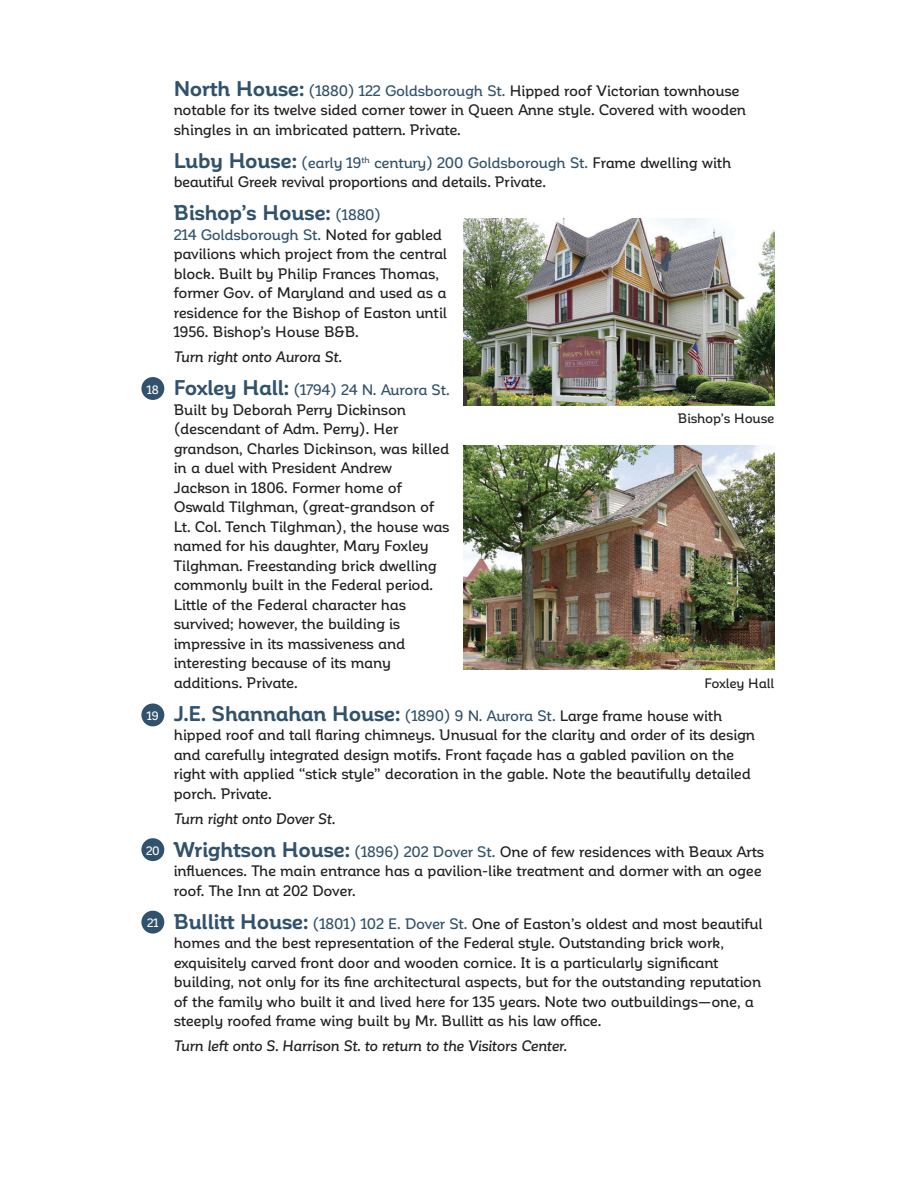
<style>
.page{position:relative;width:918px;height:1188px;background:#fff}
.page>*{position:absolute;margin:0;border:0;box-sizing:border-box;transform-origin:0 0}
.body{font:700 21px "Corporative Soft Alt";letter-spacing:-.015em;color:#31526c}
.body-2{font:500 15px/19.5px "Corporative Soft Alt";letter-spacing:-.02em;color:#231f20}
.italic{font:italic 500 15px "Corporative Soft Alt";letter-spacing:-.015em;color:#231f20}
.t1{font:500 13.5px "Corporative Soft Alt";letter-spacing:-.02em;color:#231f20}
.body-3{font:500 12px "Corporative Soft Alt";letter-spacing:-.01em;color:#fff}
.s1{font-weight:700;font-size:21px;color:#31526c}
.s2{color:#31526c}
.s3{font-weight:500;font-size:15px}
.s4{font-weight:500;font-size:15px;color:#231f20}
</style>
<div class="page">
<div style="left:141px;top:377px;width:23px;height:23px;background:#31526c;border-radius:50%"></div>
<div style="left:141px;top:704px;width:23px;height:22px;background:#31526c;border-radius:50%"></div>
<div style="left:141px;top:838px;width:23px;height:23px;background:#31526c;border-radius:50%"></div>
<div style="left:141px;top:911px;width:23px;height:23px;background:#31526c;border-radius:50%"></div>
<img style="left:463px;top:446px;width:311px;height:224px">
<img style="left:463px;top:219px;width:311px;height:187px">
<p class="body-3" style="left:147px;top:383px;width:13px">18</p>
<p class="body-3" style="left:147px;top:709px;width:13px">19</p>
<p class="body-3" style="left:146px;top:844px;width:15px">20</p>
<p class="body-3" style="left:147px;top:917px;width:13px">21</p>
<p class="body-2" style="left:174px;top:81px;width:574px"><span class="s1">North House:</span> <span class="s2">(1880) 122 Goldsborough St.</span> Hipped roof Victorian townhouse notable for its twelve sided corner tower in Queen Anne style. Covered with wooden shingles in an imbricated pattern. Private.</p>
<p class="body-2" style="left:174px;top:153px;width:559px"><span class="s1">Luby House:</span> <span class="s2">(early 19</span><sup>th</sup> <span class="s2">century) 200 Goldsborough St.</span> Frame dwelling with beautiful Greek revival proportions and details. Private.</p>
<p class="body" style="left:174px;top:202px;width:209px">Bishop’s House: <span class="s3">(1880)</span></p>
<p class="body-2" style="left:174px;top:225px;width:275px"><span class="s2">214 Goldsborough St.</span> Noted for gabled pavilions which project from the central block. Built by Philip Frances Thomas, former Gov. of Maryland and used as a residence for the Bishop of Easton until 1956. Bishop’s House B&amp;B.</p>
<p class="italic" style="left:174px;top:349px;width:170px">Turn right onto Aurora St.</p>
<p class="body-2" style="left:174px;top:380px;width:278px"><span class="s1">Foxley Hall:</span> <span class="s2">(1794) 24 N. Aurora St.<br></span>Built by Deborah Perry Dickinson (descendant of Adm. Perry). Her grandson, Charles Dickinson, was killed in a duel with President Andrew Jackson in 1806. Former home of Oswald Tilghman, (great-grandson of Lt. Col. Tench Tilghman), the house was named for his daughter, Mary Foxley Tilghman. Freestanding brick dwelling commonly built in the Federal period.<br>Little of the Federal character has survived; however, the building is impressive in its massiveness and interesting because of its many additions. Private.</p>
<p class="body" style="left:174px;top:702px;width:550px">J.E. Shannahan House: <span class="s3">(1890) 9 N. Aurora St.</span> <span class="s4">Large frame house with</span></p>
<p class="body-2" style="left:174px;top:725px;width:583px">hipped roof and tall flaring chimneys. Unusual for the clarity and order of its design and carefully integrated design motifs. Front façade has a gabled pavilion on the right with applied “stick style” decoration in the gable. Note the beautifully detailed porch. Private.</p>
<p class="italic" style="left:174px;top:810px;width:163px">Turn right onto Dover St.</p>
<p class="body-2" style="left:174px;top:842px;width:592px"><span class="s1">Wrightson House:</span> <span class="s2">(1896) 202 Dover St.</span> One of few residences with Beaux Arts influences. The main entrance has a pavilion-like treatment and dormer with an ogee roof. The Inn at 202 Dover.</p>
<p class="body-2" style="left:174px;top:914px;width:590px"><span class="s1">Bullitt House:</span> <span class="s2">(1801) 102 E. Dover St.</span> One of Easton’s oldest and most beautiful homes and the best representation of the Federal style. Outstanding brick work, exquisitely carved front door and wooden cornice. It is a particularly significant building, not only for its fine architectural aspects, but for the outstanding reputation of the family who built it and lived here for 135 years. Note two outbuildings—one, a steeply roofed frame wing built by Mr. Bullitt as his law office.</p>
<p class="italic" style="left:174px;top:1038px;width:395px">Turn left onto S. Harrison St. to return to the Visitors Center.</p>
<p class="t1" style="left:678px;top:411px;width:98px">Bishop’s House</p>
<p class="t1" style="left:704px;top:676px;width:71px">Foxley Hall</p>
</div>
